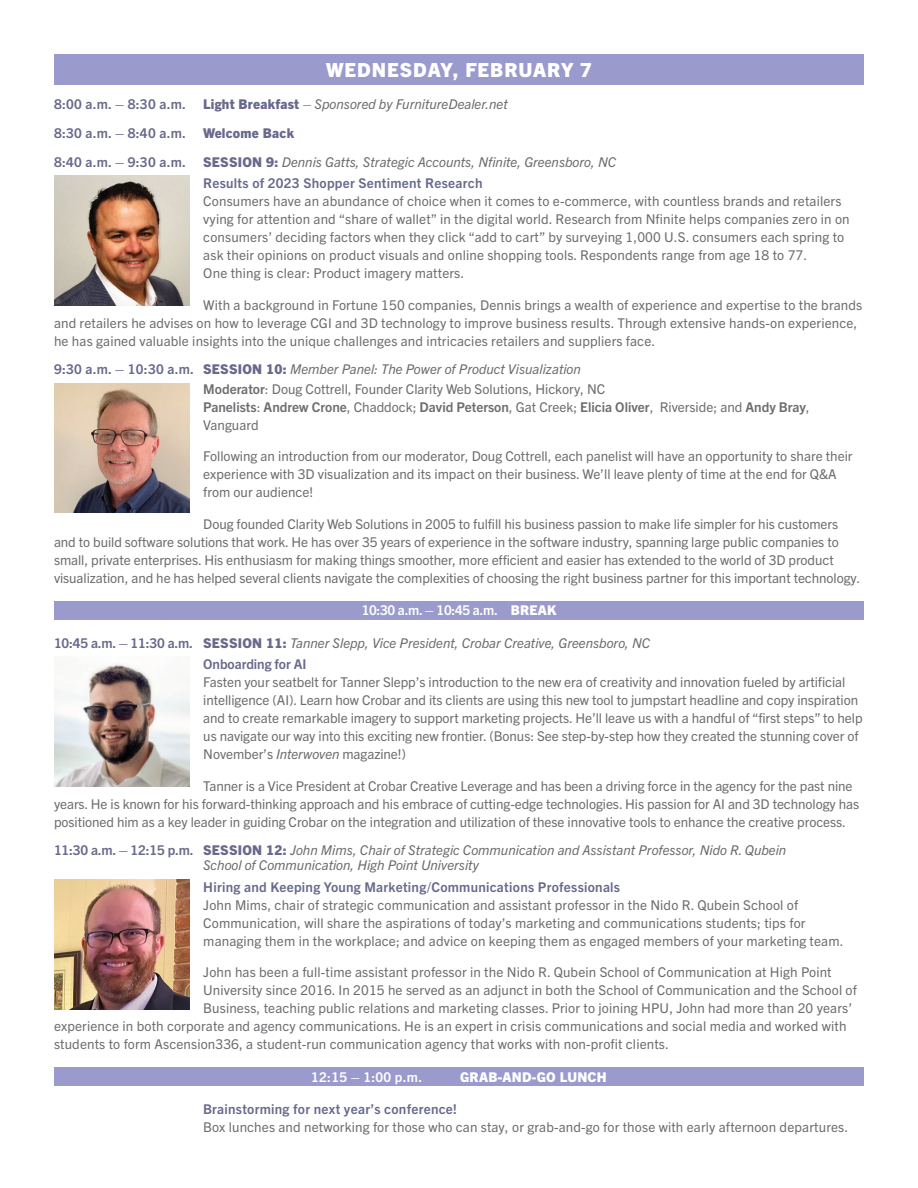
<style>
.page{position:relative;width:918px;height:1188px;background:#fff}
.page>*{position:absolute;margin:0;border:0;box-sizing:border-box;transform-origin:0 0}
.t1{font:800 19.5px "Trade Gothic Next LT Pro";letter-spacing:.05em;color:#fff}
.t2{font:13.5px/18px "Trade Gothic Next LT Pro";letter-spacing:.01em;color:#6c6d70}
.t3{font:italic 13.5px/15px "Trade Gothic Next LT Pro";color:#6c6d70}
.t4{font:700 13.5px "Trade Gothic Next LT Pro";letter-spacing:.02em;color:#68698c}
.t5{font:700 13.5px/18px "Trade Gothic Next LT Pro";color:#6c6d70}
.t6{font:700 13.5px "Trade Gothic Next LT Pro";letter-spacing:-.02em;color:#fff}
.t7{font:800 13.5px "Trade Gothic Next LT Pro";letter-spacing:.02em;color:#fff}
.t8{font:700 13.5px "Trade Gothic Next LT Pro";letter-spacing:-.005em;color:#68698c}
.t9{font:800 13.5px "Trade Gothic Next LT Pro";letter-spacing:.02em;color:#68698c}
.s1{font-weight:800;font-style:normal;color:#68698c}
.s2{font-weight:700}
.s3{font-weight:400}
.s4{font-style:italic}
</style>
<div class="page">
<div style="left:54px;top:601px;width:810px;height:18px;background:#9a9bcc"></div>
<div style="left:54px;top:1068px;width:810px;height:18px;background:#9a9bcc"></div>
<div style="left:54px;top:54px;width:810px;height:30px;background:#9a9bcc"></div>
<img style="left:54px;top:176px;width:136px;height:129px">
<img style="left:54px;top:664px;width:136px;height:123px">
<img style="left:54px;top:880px;width:136px;height:129px">
<img style="left:54px;top:383px;width:136px;height:130px">
<p class="t4" style="left:54px;top:95px;width:133px">8:00 a.m. – 8:30 a.m.</p>
<p class="t4" style="left:54px;top:124px;width:133px">8:30 a.m. – 8:40 a.m.</p>
<p class="t4" style="left:54px;top:152px;width:133px">8:40 a.m. – 9:30 a.m.</p>
<p class="t1" style="left:326px;top:56px;width:267px">WEDNESDAY, FEBRUARY 7</p>
<p class="t3" style="left:203px;top:96px;width:306px"><span class="s1">Light Breakfast</span> – Sponsored by FurnitureDealer.net</p>
<p class="t9" style="left:203px;top:124px;width:92px">Welcome Back</p>
<p class="t3" style="left:203px;top:153px;width:415px"><span class="s1">SESSION 9:</span> Dennis Gatts, Strategic Accounts, Nfinite, Greensboro, NC</p>
<p class="t4" style="left:203px;top:174px;width:281px">Results of 2023 Shopper Sentiment Research</p>
<p class="t2" style="left:203px;top:191px;width:648px">Consumers have an abundance of choice when it comes to e-commerce, with countless brands and retailers vying for attention and “share of wallet” in the digital world. Research from Nfinite helps companies zero in on consumers’ deciding factors when they click “add to cart” by surveying 1,000 U.S. consumers each spring to ask their opinions on product visuals and online shopping tools. Respondents range from age 18 to 77.<br>One thing is clear: Product imagery matters.</p>
<p class="t2" style="left:54px;top:295px;width:810px;text-indent:149px">With a background in Fortune 150 companies, Dennis brings a wealth of experience and expertise to the brands and retailers he advises on how to leverage CGI and 3D technology to improve business results. Through extensive hands-on experience, he has gained valuable insights into the unique challenges and intricacies retailers and suppliers face.</p>
<p class="t4" style="left:54px;top:360px;width:142px">9:30 a.m. – 10:30 a.m.</p>
<p class="t3" style="left:203px;top:361px;width:379px"><span class="s1">SESSION 10:</span> Member Panel: The Power of Product Visualization</p>
<p class="t2" style="left:203px;top:379px;width:404px"><span class="s2">Moderator</span>: Doug Cottrell, Founder Clarity Web Solutions, Hickory, NC</p>
<p class="t5" style="left:203px;top:397px;width:608px">Panelists<span class="s3">:</span> Andrew Crone<span class="s3">, Chaddock;</span> David Peterson<span class="s3">, Gat Creek;</span> Elicia Oliver<span class="s3">, Riverside; and</span> Andy Bray<span class="s3">,<br>Vanguard</span></p>
<p class="t2" style="left:203px;top:446px;width:651px">Following an introduction from our moderator, Doug Cottrell, each panelist will have an opportunity to share their experience with 3D visualization and its impact on their business. We’ll leave plenty of time at the end for Q&amp;A from our audience!</p>
<p class="t2" style="left:54px;top:514px;width:808px;text-indent:149px">Doug founded Clarity Web Solutions in 2005 to fulfill his business passion to make life simpler for his customers and to build software solutions that work. He has over 35 years of experience in the software industry, spanning large public companies to small, private enterprises. His enthusiasm for making things smoother, more efficient and easier has extended to the world of 3D product visualization, and he has helped several clients navigate the complexities of choosing the right business partner for this important technology.</p>
<p class="t4" style="left:54px;top:633px;width:141px">10:45 a.m. – 11:30 a.m.</p>
<p class="t6" style="left:362px;top:601px;width:138px">10:30 a.m. – 10:45 a.m.</p>
<p class="t7" style="left:511px;top:601px;width:47px">BREAK</p>
<p class="t3" style="left:203px;top:634px;width:449px"><span class="s1">SESSION 11:</span> Tanner Slepp, Vice President, Crobar Creative, Greensboro, NC</p>
<p class="t8" style="left:203px;top:655px;width:105px">Onboarding for AI</p>
<p class="t2" style="left:203px;top:672px;width:661px">Fasten your seatbelt for Tanner Slepp’s introduction to the new era of creativity and innovation fueled by artificial intelligence (AI). Learn how Crobar and its clients are using this new tool to jumpstart headline and copy inspiration and to create remarkable imagery to support marketing projects. He’ll leave us with a handful of “first steps” to help us navigate our way into this exciting new frontier. (Bonus: See step-by-step how they created the stunning cover of November’s <span class="s4">Interwoven</span> magazine!)</p>
<p class="t2" style="left:54px;top:776px;width:807px;text-indent:149px">Tanner is a Vice President at Crobar Creative Leverage and has been a driving force in the agency for the past nine years. He is known for his forward-thinking approach and his embrace of cutting-edge technologies. His passion for AI and 3D technology has positioned him as a key leader in guiding Crobar on the integration and utilization of these innovative tools to enhance the creative process.</p>
<p class="t4" style="left:54px;top:841px;width:141px">11:30 a.m. – 12:15 p.m.</p>
<p class="t3" style="left:203px;top:842px;width:585px"><span class="s1">SESSION 12:</span> John Mims, Chair of Strategic Communication and Assistant Professor, Nido R. Qubein<br>School of Communication, High Point University</p>
<p class="t4" style="left:203px;top:878px;width:418px">Hiring and Keeping Young Marketing/Communications Professionals</p>
<p class="t2" style="left:203px;top:895px;width:642px">John Mims, chair of strategic communication and assistant professor in the Nido R. Qubein School of<br>Communication, will share the aspirations of today’s marketing and communications students; tips for managing them in the workplace; and advice on keeping them as engaged members of your marketing team.</p>
<p class="t2" style="left:203px;top:963px;width:630px">John has been a full-time assistant professor in the Nido R. Qubein School of Communication at High Point</p>
<p class="t2" style="left:203px;top:981px;width:655px">University since 2016. In 2015 he served as an adjunct in both the School of Communication and the School of</p>
<p class="t2" style="left:203px;top:999px;width:650px">Business, teaching public relations and marketing classes. Prior to joining HPU, John had more than 20 years’</p>
<p class="t2" style="left:54px;top:1017px;width:794px">experience in both corporate and agency communications. He is an expert in crisis communications and social media and worked with</p>
<p class="t2" style="left:54px;top:1035px;width:616px">students to form Ascension336, a student-run communication agency that works with non-profit clients.</p>
<p class="t6" style="left:311px;top:1068px;width:112px">12:15 – 1:00 p.m.</p>
<p class="t7" style="left:460px;top:1068px;width:148px">GRAB-AND-GO LUNCH</p>
<p class="t4" style="left:203px;top:1100px;width:255px">Brainstorming for next year’s conference!</p>
<p class="t2" style="left:203px;top:1118px;width:647px">Box lunches and networking for those who can stay, or grab-and-go for those with early afternoon departures.</p>
</div>
